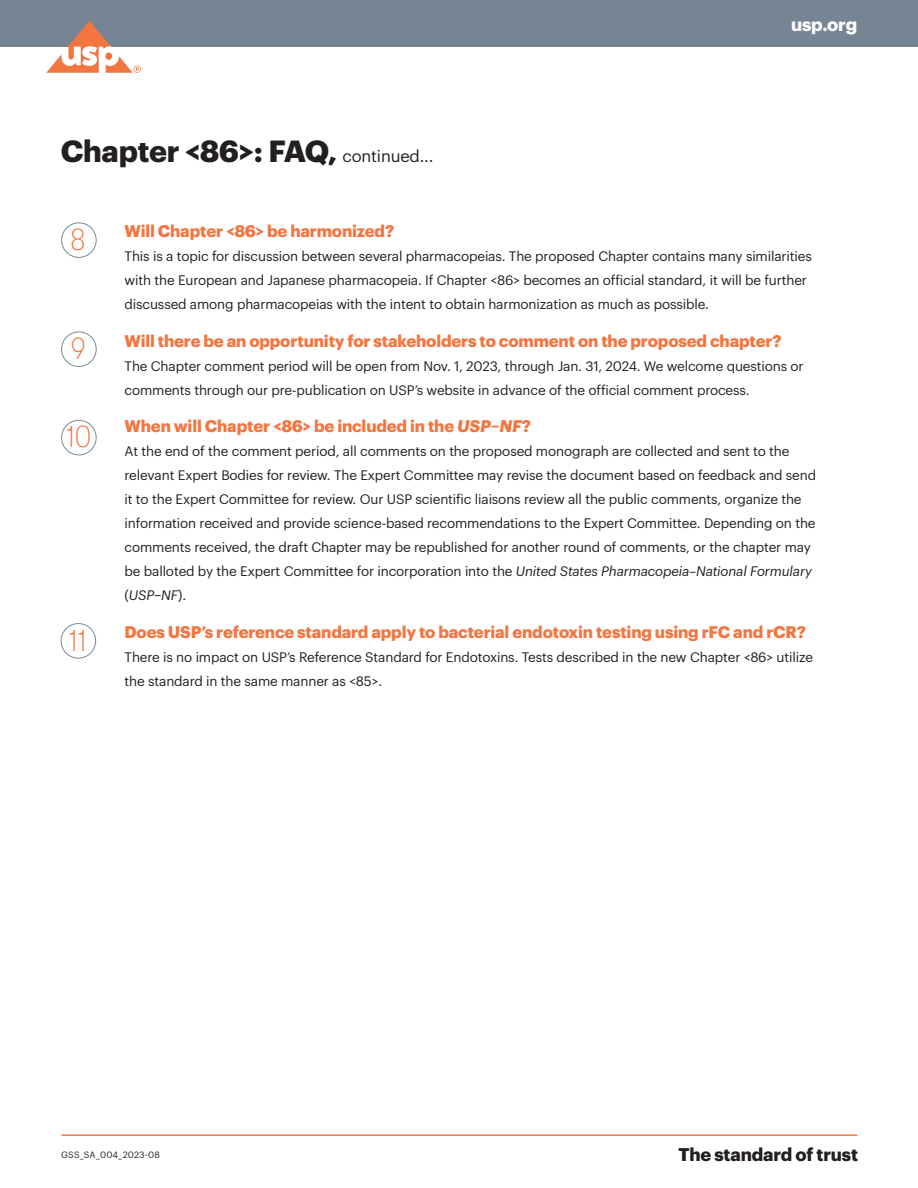
<style>
.page{position:relative;width:918px;height:1188px;background:#fff}
.page>*{position:absolute;margin:0;border:0;box-sizing:border-box;transform-origin:0 0}
.t1{font:100 condensed 31.2px "GT Walsheim";color:#f37540}
.t2{font:700 30px "Graphik";letter-spacing:-.01em;color:#231f20}
.t3{font:700 18px "Graphik";letter-spacing:-.01em;color:#231f20}
.t4{font:700 18px "Graphik";letter-spacing:-.01em;color:#fff}
.t5{font:700 16.5px "Graphik";letter-spacing:-.01em;color:#f37540}
.t6{font:13.5px/24px "Graphik";letter-spacing:-.01em;color:#231f20}
.t7{font:9px "Graphik";letter-spacing:.015em;color:#231f20}
.s1{font-weight:400;font-size:16.5px}
.s2{font-style:italic}
</style>
<div class="page">
<div style="left:0;top:0;width:918px;height:46px;background:#778494"></div>
<svg style="left:46px;top:21px;width:95px;height:52px"></svg>
<hr style="left:62px;top:1134px;width:795px;height:2px;background:#f37540">
<div style="left:61px;top:222px;width:36px;height:36px;border:1px solid #758c99;border-radius:50%"></div>
<div style="left:61px;top:332px;width:36px;height:35px;border:1px solid #758c99;border-radius:50%"></div>
<div style="left:61px;top:420px;width:36px;height:35px;border:1px solid #758c99;border-radius:50%"></div>
<div style="left:61px;top:623px;width:35px;height:35px;border:1px solid #758c99;border-radius:50%"></div>
<h2 class="t2" style="left:61px;top:128px;width:374px">Chapter &lt;86&gt;: FAQ, <span class="s1">continued...</span></h2>
<h3 class="t4" style="left:791px;top:11px;width:68px">usp.org</h3>
<h1 class="t1" style="left:71px;top:222px;width:16px">8</h1>
<h1 class="t1" style="left:72px;top:331px;width:16px">9</h1>
<h1 class="t1" style="left:66px;top:419px;width:26px">10</h1>
<h1 class="t1" style="left:69px;top:623px;width:20px">11</h1>
<p class="t5" style="left:125px;top:218px;width:271px">Will Chapter &lt;86&gt; be harmonized?</p>
<p class="t6" style="left:125px;top:243px;width:689px">This is a topic for discussion between several pharmacopeias. The proposed Chapter contains many similarities with the European and Japanese pharmacopeia. If Chapter &lt;86&gt; becomes an official standard, it will be further discussed among pharmacopeias with the intent to obtain harmonization as much as possible.</p>
<p class="t5" style="left:125px;top:328px;width:659px">Will there be an opportunity for stakeholders to comment on the proposed chapter?</p>
<p class="t6" style="left:125px;top:353px;width:681px">The Chapter comment period will be open from Nov. 1, 2023, through Jan. 31, 2024. We welcome questions or comments through our pre-publication on USP’s website in advance of the official comment process.</p>
<p class="t5" style="left:125px;top:413px;width:408px">When will Chapter &lt;86&gt; be included in the <span class="s2">USP–NF</span>?</p>
<p class="t6" style="left:125px;top:438px;width:693px">At the end of the comment period, all comments on the proposed monograph are collected and sent to the relevant Expert Bodies for review. The Expert Committee may revise the document based on feedback and send it to the Expert Committee for review. Our USP scientific liaisons review all the public comments, organize the information received and provide science-based recommendations to the Expert Committee. Depending on the comments received, the draft Chapter may be republished for another round of comments, or the chapter may be balloted by the Expert Committee for incorporation into the <span class="s2">United States Pharmacopeia–National Formulary </span>(<span class="s2">USP–NF</span>).</p>
<p class="t5" style="left:125px;top:619px;width:683px">Does USP’s reference standard apply to bacterial endotoxin testing using rFC and rCR?</p>
<p class="t6" style="left:125px;top:644px;width:690px">There is no impact on USP’s Reference Standard for Endotoxins. Tests described in the new Chapter &lt;86&gt; utilize the standard in the same manner as &lt;85&gt;.</p>
<p class="t7" style="left:61px;top:1148px;width:100px">GSS_SA_004_2023-08</p>
<h3 class="t3" style="left:679px;top:1140px;width:181px">The standard of trust</h3>
</div>
